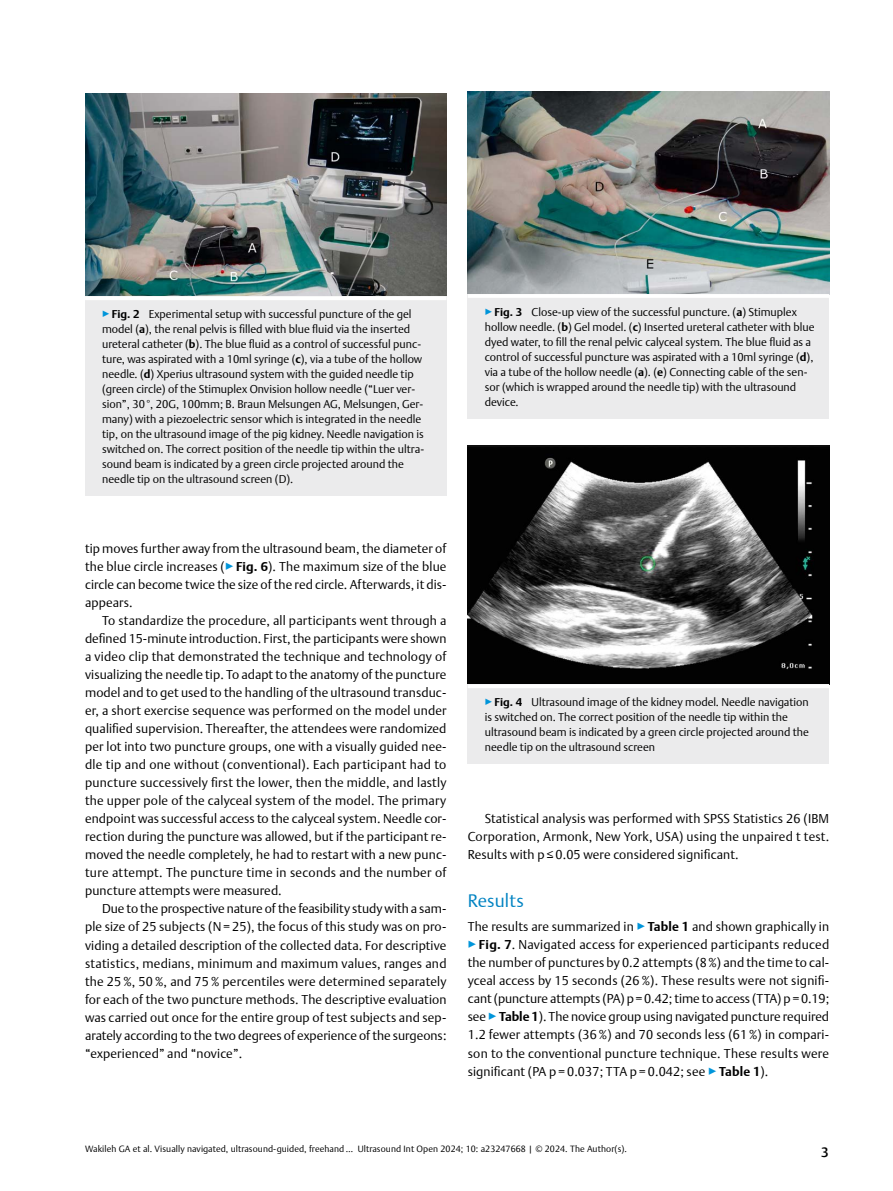
<style>
.page{position:relative;width:893px;height:1191px;background:#fff}
.page>*{position:absolute;margin:0;border:0;box-sizing:border-box;transform-origin:0 0}
.t1{font:300 18px "Thieme Argo 2011";letter-spacing:.01em;color:#0083c2}
.t2{font:500 13.5px "Thieme Argo 2011";color:#000}
.t3{font:300 12.75px/18px "Thieme Argo 2011";letter-spacing:.01em;color:#000;text-align:justify}
.t4{font:300 11.25px/15px "Thieme Argo 2011";color:#000}
.t5{font:300 9px "Thieme Argo 2011";letter-spacing:.01em;color:#000}
.s1{color:#0095da}
.s2{font-weight:700}
</style>
<div class="page">
<img style="left:85px;top:94px;width:361px;height:202px">
<div style="left:85px;top:297px;width:361px;height:199px;background:#ebebec"></div>
<hr style="left:85px;top:296px;width:361px;height:4px;background:#fff">
<img style="left:468px;top:91px;width:361px;height:203px">
<div style="left:468px;top:294px;width:361px;height:125px;background:#ebebec"></div>
<hr style="left:468px;top:294px;width:361px;height:4px;background:#fff">
<img style="left:468px;top:445px;width:361px;height:239px">
<div style="left:468px;top:684px;width:361px;height:80px;background:#ebebec"></div>
<hr style="left:468px;top:684px;width:361px;height:4px;background:#fff">
<p class="t4" style="left:102px;top:306px;width:324px"><span class="s1">▶</span><span class="s2">Fig. 2</span> Experimental setup with successful puncture of the gel model (<span class="s2">a</span>), the renal pelvis is filled with blue fluid via the inserted ureteral catheter (<span class="s2">b</span>). The blue fluid as a control of successful punc&shy;ture, was aspirated with a 10ml syringe (<span class="s2">c</span>), via a tube of the hollow needle. (<span class="s2">d</span>) Xperius ultrasound system with the guided needle tip (green circle) of the Stimuplex Onvision hollow needle (“Luer ver&shy;sion”, 30°, 20G, 100mm; B. Braun Melsungen AG, Melsungen, Ger&shy;many) with a piezoelectric sensor which is integrated in the needle tip, on the ultrasound image of the pig kidney. Needle navigation is switched on. The correct position of the needle tip within the ultra&shy;sound beam is indicated by a green circle projected around the needle tip on the ultrasound screen (D).</p>
<p class="t4" style="left:485px;top:304px;width:331px"><span class="s1">▶</span><span class="s2">Fig. 3</span> Close-up view of the successful puncture. (<span class="s2">a</span>) Stimuplex hollow needle. (<span class="s2">b</span>) Gel model. (<span class="s2">c</span>) Inserted ureteral catheter with blue dyed water, to fill the renal pelvic calyceal system. The blue fluid as a control of successful puncture was aspirated with a 10ml syringe (<span class="s2">d</span>), via a tube of the hollow needle (<span class="s2">a</span>). (<span class="s2">e</span>) Connecting cable of the sen&shy;sor (which is wrapped around the needle tip) with the ultrasound device.</p>
<p class="t3" style="left:85px;top:539px;width:363px">tip moves further away from the ultrasound beam, the diameter of the blue circle increases (<span class="s1">▶</span><span class="s2">Fig. 6</span>). The maximum size of the blue circle can become twice the size of the red circle. Afterwards, it dis&shy;appears.</p>
<p class="t3" style="left:85px;top:611px;width:363px;text-indent:17px">To standardize the procedure, all participants went through a defined 15-minute introduction. First, the participants were shown a video clip that demonstrated the technique and technology of visualizing the needle tip. To adapt to the anatomy of the puncture model and to get used to the handling of the ultrasound transduc&shy;er, a short exercise sequence was performed on the model under qualified supervision. Thereafter, the attendees were randomized per lot into two puncture groups, one with a visually guided nee&shy;dle tip and one without (conventional). Each participant had to puncture successively first the lower, then the middle, and lastly the upper pole of the calyceal system of the model. The primary endpoint was successful access to the calyceal system. Needle cor&shy;rection during the puncture was allowed, but if the participant re&shy;moved the needle completely, he had to restart with a new punc&shy;ture attempt. The puncture time in seconds and the number of puncture attempts were measured.</p>
<p class="t3" style="left:85px;top:899px;width:363px;text-indent:17px">Due to the prospective nature of the feasibility study with a sam&shy;ple size of 25 subjects (N= 25), the focus of this study was on pro&shy;viding a detailed description of the collected data. For descriptive statistics, medians, minimum and maximum values, ranges and the 25%, 50%, and 75% percentiles were determined separately for each of the two puncture methods. The descriptive evaluation was carried out once for the entire group of test subjects and sep&shy;arately according to the two degrees of experience of the surgeons: “experienced” and “novice”.</p>
<p class="t4" style="left:485px;top:694px;width:326px"><span class="s1">▶</span><span class="s2">Fig. 4</span> Ultrasound image of the kidney model. Needle navigation is switched on. The correct position of the needle tip within the ultrasound beam is indicated by a green circle projected around the needle tip on the ultrasound screen</p>
<p class="t3" style="left:468px;top:809px;width:363px;text-indent:17px">Statistical analysis was performed with SPSS Statistics 26 (IBM Corporation, Armonk, New York, USA) using the unpaired t test.<br>Results with p ≤ 0.05 were considered significant.</p>
<h1 class="t1" style="left:468px;top:889px;width:58px">Results</h1>
<p class="t3" style="left:468px;top:917px;width:363px">The results are summarized in <span class="s1">▶</span><span class="s2">Table 1</span> and shown graphically in <span class="s1">▶</span><span class="s2">Fig. 7</span>. Navigated access for experienced participants reduced the number of punctures by 0.2 attempts (8%) and the time to cal&shy;yceal access by 15 seconds (26%). These results were not signifi&shy;cant (puncture attempts (PA) p=0.42; time to access (TTA) p=0.19; see <span class="s1">▶</span><span class="s2">Table 1</span>). The novice group using navigated puncture required 1.2 fewer attempts (36%) and 70 seconds less (61%) in compari&shy;son to the conventional puncture technique. These results were significant (PA p = 0.037; TTA p = 0.042; see <span class="s1">▶</span><span class="s2">Table 1</span>).</p>
<p class="t5" style="left:85px;top:1143px;width:543px">Wakileh GA et al. Visually navigated, ultrasound-guided, freehand … Ultrasound Int Open 2024; 10: a23247668 | © 2024. The Author(s).</p>
<p class="t2" style="left:821px;top:1143px;width:9px">3</p>
</div>
